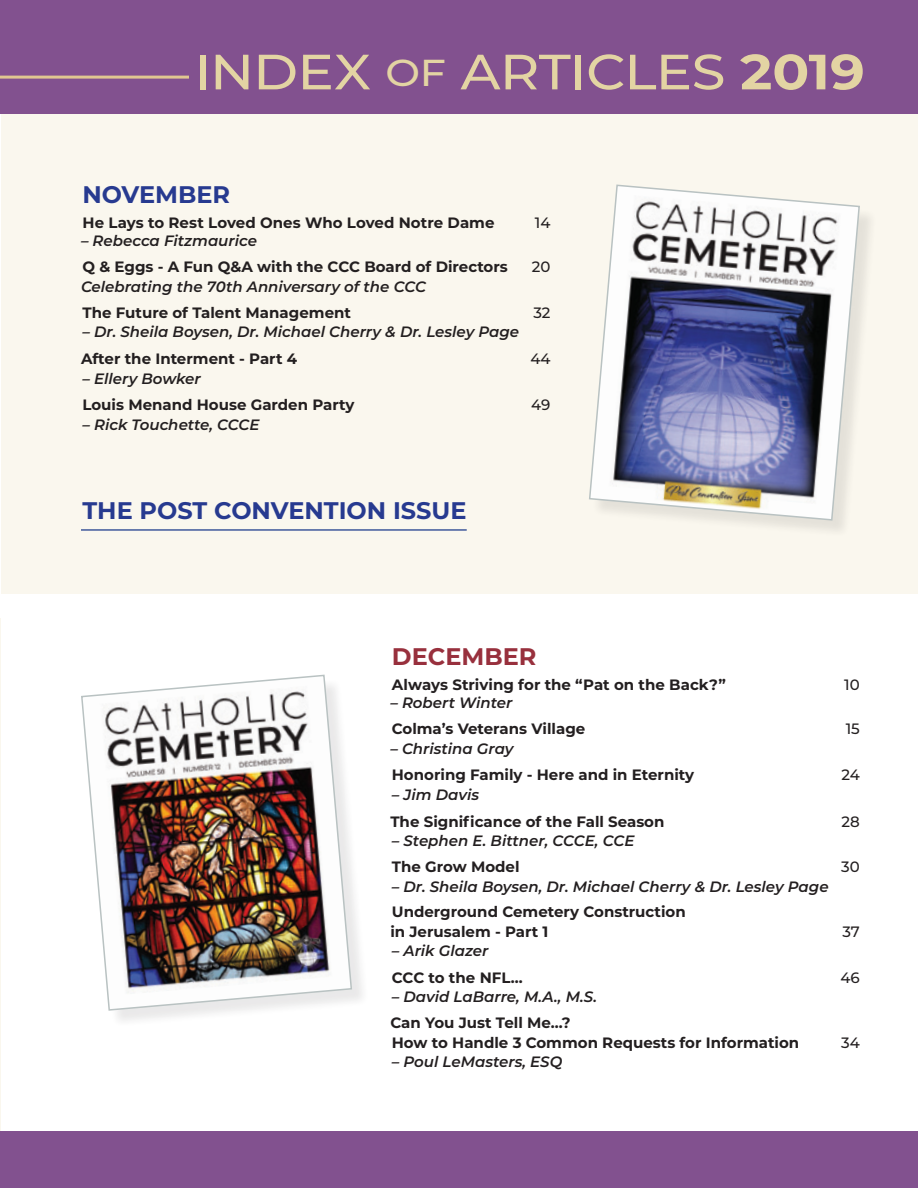
<style>
.page{position:relative;width:918px;height:1188px;background:#fff}
.page>*{position:absolute;margin:0;border:0;box-sizing:border-box;transform-origin:0 0}
.t1{font:500 49.5px "Montserrat";letter-spacing:-.015em;color:#e3d4a3;scale:1.1 1}
.BODY_TEXT{font:700 24px "Montserrat";color:#273a90}
.BODY_TEXT-2{font:700 24px "Montserrat";color:#98303d}
.BODY_TEXT-3{font:700 15px/19.5px "Montserrat";color:#231f20}
.BODY_TEXT-4{font:italic 600 15px "Montserrat";color:#231f20}
.BODY_TEXT-5{font:500 15px "Montserrat";color:#231f20}
.s1{font-size:37.5px}
.s2{font-weight:700}
</style>
<div class="page">
<hr style="left:0;top:618px;width:1px;height:536px;background:#faf7ee">
<div style="left:2px;top:97px;width:916px;height:496px;background:#faf7ee"></div>
<div style="left:0;top:0;width:918px;height:114px;background:#82518f"></div>
<hr style="left:0;top:76px;width:189px;height:3px;background:#e0c791">
<div style="left:0;top:1131px;width:918px;height:57px;background:#82518f"></div>
<div style="left:83px;top:677px;width:286px;height:350px;background:#231f20;opacity:.1"></div>
<img style="left:81px;top:674px;width:272px;height:338px">
<div style="left:591px;top:187px;width:286px;height:350px;background:#231f20;opacity:.1"></div>
<svg style="left:589px;top:184px;width:272px;height:337px"></svg>
<hr style="left:81px;top:529px;width:386px;height:2px;background:#40599b">
<h1 class="t1" style="left:194px;top:37px;width:611px">INDEX <span class="s1">OF</span> ARTICLES <span class="s2">2019</span></h1>
<p class="BODY_TEXT" style="left:82px;top:177px;width:149px">NOVEMBER</p>
<p class="BODY_TEXT-3" style="left:82px;top:212px;width:414px">He Lays to Rest Loved Ones Who Loved Notre Dame</p>
<p class="BODY_TEXT-5" style="left:535px;top:212px;width:17px">14</p>
<p class="BODY_TEXT-4" style="left:81px;top:230px;width:177px">– Rebecca Fitzmaurice</p>
<p class="BODY_TEXT-3" style="left:82px;top:256px;width:427px">Q &amp; Eggs - A Fun Q&amp;A with the CCC Board of Directors</p>
<p class="BODY_TEXT-5" style="left:532px;top:256px;width:20px">20</p>
<p class="BODY_TEXT-4" style="left:81px;top:276px;width:346px">Celebrating the 70th Anniversary of the CCC</p>
<p class="BODY_TEXT-3" style="left:82px;top:302px;width:270px">The Future of Talent Management</p>
<p class="BODY_TEXT-5" style="left:533px;top:302px;width:19px">32</p>
<p class="BODY_TEXT-4" style="left:82px;top:321px;width:438px">– Dr. Sheila Boysen, Dr. Michael Cherry &amp; Dr. Lesley Page</p>
<p class="BODY_TEXT-3" style="left:81px;top:349px;width:218px">After the Interment - Part 4</p>
<p class="BODY_TEXT-5" style="left:530px;top:349px;width:22px">44</p>
<p class="BODY_TEXT-4" style="left:82px;top:368px;width:120px">– Ellery Bowker</p>
<p class="BODY_TEXT-3" style="left:82px;top:394px;width:273px">Louis Menand House Garden Party</p>
<p class="BODY_TEXT-5" style="left:531px;top:394px;width:21px">49</p>
<p class="BODY_TEXT-4" style="left:82px;top:414px;width:179px">– Rick Touchette, CCCE</p>
<p class="BODY_TEXT" style="left:82px;top:493px;width:386px">THE POST CONVENTION ISSUE</p>
<p class="BODY_TEXT-2" style="left:392px;top:640px;width:146px">DECEMBER</p>
<p class="BODY_TEXT-3" style="left:392px;top:674px;width:336px">Always Striving for the “Pat on the Back?”</p>
<p class="BODY_TEXT-5" style="left:844px;top:674px;width:17px">10</p>
<p class="BODY_TEXT-4" style="left:390px;top:692px;width:124px">– Robert Winter</p>
<p class="BODY_TEXT-3" style="left:392px;top:719px;width:195px">Colma’s Veterans Village</p>
<p class="BODY_TEXT-5" style="left:846px;top:719px;width:16px">15</p>
<p class="BODY_TEXT-4" style="left:390px;top:738px;width:125px">– Christina Gray</p>
<p class="BODY_TEXT-3" style="left:392px;top:764px;width:304px">Honoring Family - Here and in Eternity</p>
<p class="BODY_TEXT-5" style="left:842px;top:764px;width:20px">24</p>
<p class="BODY_TEXT-4" style="left:392px;top:784px;width:89px">– Jim Davis</p>
<p class="BODY_TEXT-3" style="left:390px;top:811px;width:276px">The Significance of the Fall Season</p>
<p class="BODY_TEXT-5" style="left:842px;top:811px;width:20px">28</p>
<p class="BODY_TEXT-4" style="left:392px;top:830px;width:244px">– Stephen E. Bittner, CCCE, CCE</p>
<p class="BODY_TEXT-3" style="left:392px;top:857px;width:129px">The Grow Model</p>
<p class="BODY_TEXT-5" style="left:841px;top:857px;width:20px">30</p>
<p class="BODY_TEXT-4" style="left:392px;top:876px;width:438px">– Dr. Sheila Boysen, Dr. Michael Cherry &amp; Dr. Lesley Page</p>
<p class="BODY_TEXT-3" style="left:390px;top:902px;width:297px">Underground Cemetery Construction in Jerusalem - Part 1</p>
<p class="BODY_TEXT-5" style="left:843px;top:921px;width:19px">37</p>
<p class="BODY_TEXT-4" style="left:392px;top:940px;width:98px">– Arik Glazer</p>
<p class="BODY_TEXT-3" style="left:392px;top:967px;width:132px">CCC to the NFL...</p>
<p class="BODY_TEXT-5" style="left:841px;top:967px;width:21px">46</p>
<p class="BODY_TEXT-4" style="left:392px;top:986px;width:207px">– David LaBarre, M.A., M.S.</p>
<p class="BODY_TEXT-3" style="left:390px;top:1013px;width:182px">Can You Just Tell Me...?</p>
<p class="BODY_TEXT-3" style="left:392px;top:1032px;width:409px">How to Handle 3 Common Requests for Information</p>
<p class="BODY_TEXT-5" style="left:841px;top:1032px;width:20px">34</p>
<p class="BODY_TEXT-4" style="left:392px;top:1051px;width:172px">– Poul LeMasters, ESQ</p>
</div>
